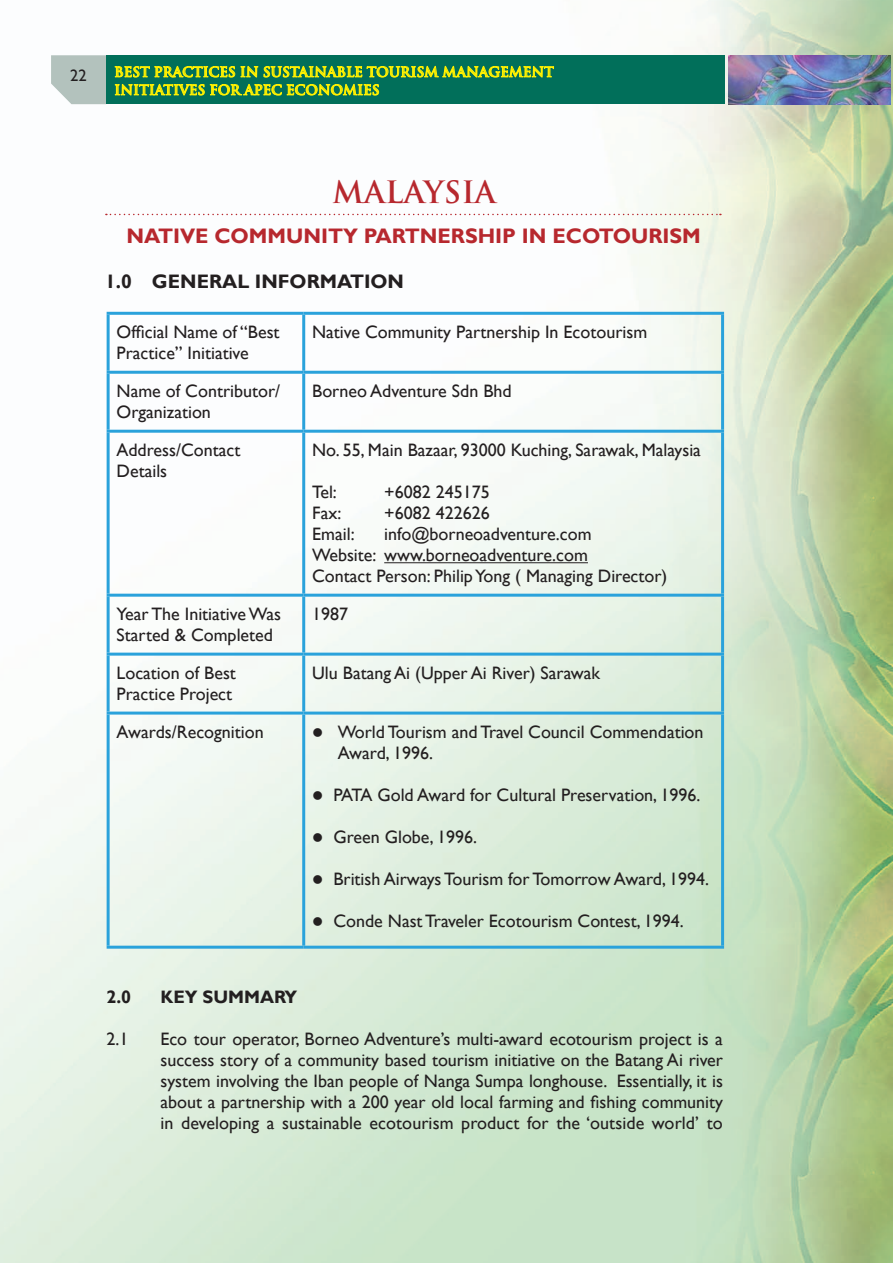
<style>
.page{position:relative;width:893px;height:1263px;background:#fff}
.page>*{position:absolute;margin:0;border:0;box-sizing:border-box;transform-origin:0 0}
.t1{font:700 30px "Trajan";color:#b7282e}
.t2{font:700 21px "Gill Sans";color:#b7282e}
.t3{font:700 19.5px "Gill Sans";color:#231f20}
.t4{font:18px/21px "Gill Sans";color:#231f20}
.t5{font:700 18px "Gill Sans";color:#231f20}
.t6{font:16.5px "Gill Sans";color:#231f20}
.t7{font:700 13.5px/18px "Trajan";color:#fff101}
</style>
<div class="page">
<img style="left:0;top:0;width:893px;height:1263px">
<img style="left:729px;top:55px;width:161px;height:49px">
<svg style="left:51px;top:55px;width:55px;height:49px;background:#b9c6c2"></svg>
<div style="left:106px;top:55px;width:619px;height:49px;background:#016f5a"></div>
<svg style="left:115px;top:33px;width:439px;height:63px"></svg>
<svg style="left:106px;top:214px;width:615px;height:1px"></svg>
<hr style="left:107px;top:312px;width:197px;height:3px;background:#2aa2db">
<hr style="left:107px;top:315px;width:3px;height:56px;background:#2aa2db">
<hr style="left:304px;top:312px;width:420px;height:3px;background:#2aa2db">
<hr style="left:302px;top:315px;width:3px;height:56px;background:#2aa2db">
<hr style="left:721px;top:315px;width:3px;height:56px;background:#2aa2db">
<hr style="left:107px;top:371px;width:197px;height:3px;background:#2aa2db">
<hr style="left:107px;top:374px;width:3px;height:56px;background:#2aa2db">
<hr style="left:304px;top:371px;width:420px;height:3px;background:#2aa2db">
<hr style="left:302px;top:374px;width:3px;height:56px;background:#2aa2db">
<hr style="left:721px;top:374px;width:3px;height:56px;background:#2aa2db">
<hr style="left:107px;top:430px;width:197px;height:3px;background:#2aa2db">
<hr style="left:107px;top:433px;width:3px;height:161px;background:#2aa2db">
<hr style="left:304px;top:430px;width:420px;height:3px;background:#2aa2db">
<hr style="left:302px;top:433px;width:3px;height:161px;background:#2aa2db">
<hr style="left:721px;top:433px;width:3px;height:161px;background:#2aa2db">
<hr style="left:107px;top:594px;width:197px;height:3px;background:#2aa2db">
<hr style="left:107px;top:597px;width:3px;height:56px;background:#2aa2db">
<hr style="left:304px;top:594px;width:420px;height:3px;background:#2aa2db">
<hr style="left:302px;top:597px;width:3px;height:56px;background:#2aa2db">
<hr style="left:721px;top:597px;width:3px;height:56px;background:#2aa2db">
<hr style="left:107px;top:653px;width:197px;height:3px;background:#2aa2db">
<hr style="left:107px;top:656px;width:3px;height:55px;background:#2aa2db">
<hr style="left:304px;top:653px;width:420px;height:3px;background:#2aa2db">
<hr style="left:302px;top:656px;width:3px;height:55px;background:#2aa2db">
<hr style="left:721px;top:656px;width:3px;height:55px;background:#2aa2db">
<hr style="left:107px;top:711px;width:197px;height:3px;background:#2aa2db">
<hr style="left:107px;top:714px;width:3px;height:232px;background:#2aa2db">
<hr style="left:304px;top:711px;width:420px;height:3px;background:#2aa2db">
<hr style="left:302px;top:714px;width:3px;height:232px;background:#2aa2db">
<hr style="left:721px;top:714px;width:3px;height:232px;background:#2aa2db">
<hr style="left:107px;top:946px;width:197px;height:3px;background:#2aa2db">
<hr style="left:304px;top:946px;width:420px;height:3px;background:#2aa2db">
<hr style="left:384px;top:562px;width:204px;height:1px;background:#231f20">
<p class="t6" style="left:70px;top:66px;width:18px">22</p>
<p class="t7" style="left:114px;top:63px;width:441px">BEST PRACTICES IN SUSTAINABLE TOURISM MANAGEMENT<br>INITIATIVES FOR APEC ECONOMIES</p>
<h1 class="t1" style="left:333px;top:173px;width:165px">MALAYSIA</h1>
<p class="t2" style="left:126px;top:223px;width:576px">NATIVE COMMUNITY PARTNERSHIP IN ECOTOURISM</p>
<p class="t3" style="left:105px;top:270px;width:300px">1.0 GENERAL INFORMATION</p>
<p class="t4" style="left:117px;top:322px;width:165px">Official Name of “Best<br>Practice” Initiative</p>
<p class="t4" style="left:312px;top:322px;width:337px">Native Community Partnership In Ecotourism</p>
<p class="t4" style="left:117px;top:381px;width:165px">Name of Contributor/<br>Organization</p>
<p class="t4" style="left:312px;top:381px;width:201px">Borneo Adventure Sdn Bhd</p>
<p class="t4" style="left:117px;top:440px;width:125px">Address/Contact<br>Details</p>
<p class="t4" style="left:312px;top:440px;width:390px">No. 55, Main Bazaar, 93000 Kuching, Sarawak, Malaysia</p>
<p class="t4" style="left:312px;top:482px;width:26px">Tel:</p>
<p class="t4" style="left:384px;top:482px;width:107px">+6082 245175</p>
<p class="t4" style="left:312px;top:503px;width:31px">Fax:</p>
<p class="t4" style="left:384px;top:503px;width:107px">+6082 422626</p>
<p class="t4" style="left:312px;top:524px;width:44px">Email:</p>
<p class="t4" style="left:312px;top:524px;width:357px;text-indent:72px">info@borneoadventure.com<br>Website: www.borneoadventure.com<br>Contact Person: Philip Yong ( Managing Director)</p>
<p class="t4" style="left:117px;top:604px;width:166px">Year The Initiative Was<br>Started &amp; Completed</p>
<p class="t4" style="left:312px;top:604px;width:37px">1987</p>
<p class="t4" style="left:117px;top:663px;width:121px">Location of Best<br>Practice Project</p>
<p class="t4" style="left:312px;top:663px;width:289px">Ulu Batang Ai (Upper Ai River) Sarawak</p>
<p class="t4" style="left:117px;top:722px;width:149px">Awards/Recognition</p>
<p class="t4" style="left:338px;top:722px;width:367px;text-indent:-25px">● World Tourism and Travel Council Commendation<br>Award, 1996.</p>
<p class="t4" style="left:312px;top:785px;width:390px">● PATA Gold Award for Cultural Preservation, 1996.</p>
<p class="t4" style="left:312px;top:827px;width:166px">● Green Globe, 1996.</p>
<p class="t4" style="left:312px;top:869px;width:398px">● British Airways Tourism for Tomorrow Award, 1994.</p>
<p class="t4" style="left:312px;top:911px;width:373px">● Conde Nast Traveler Ecotourism Contest, 1994.</p>
<p class="t5" style="left:106px;top:986px;width:26px">2.0</p>
<p class="t5" style="left:160px;top:986px;width:138px">KEY SUMMARY</p>
<p class="t4" style="left:106px;top:1029px;width:23px">2.1</p>
<p class="t4" style="left:160px;top:1029px;width:564px;text-align:justify">Eco tour operator, Borneo Adventure’s multi-award ecotourism project is a success story of a community based tourism initiative on the Batang Ai river system involving the Iban people of Nanga Sumpa longhouse. Essentially, it is about a partnership with a 200 year old local farming and fishing community in developing a sustainable ecotourism product for the ‘outside world’ to</p>
</div>
